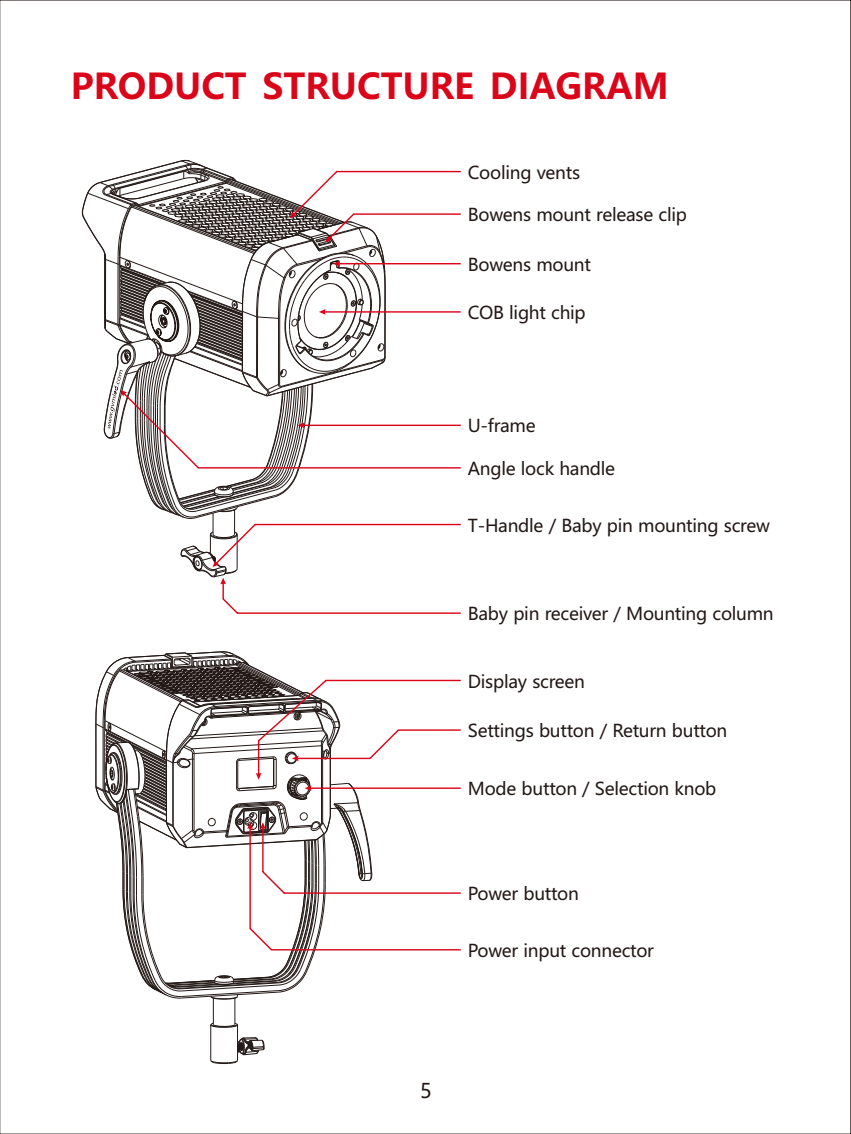
<style>
.page{position:relative;width:851px;height:1134px;background:#fff}
.page>*{position:absolute;margin:0;border:0;box-sizing:border-box;transform-origin:0 0}
.t1{font:700 35px "Microsoft Ya Hei";color:#db051a}
.t2{font:20px "Microsoft Ya Hei";color:#231916}
.t3{font:17.5px "Microsoft Ya Hei";letter-spacing:-.015em;color:#231916}
</style>
<div class="page">
<hr style="left:210px;top:1025px;width:1px;height:35px;background:#231916">
<hr style="left:237px;top:1025px;width:1px;height:35px;background:#231916">
<svg style="left:210px;top:1036px;width:55px;height:28px"></svg>
<svg style="left:82px;top:160px;width:378px;height:454px"></svg>
<svg style="left:95px;top:651px;width:365px;height:377px"></svg>
<h1 class="t1" style="left:71px;top:71px;width:599px">PRODUCT STRUCTURE DIAGRAM</h1>
<p class="t3" style="left:468px;top:164px;width:114px">Cooling vents</p>
<p class="t3" style="left:468px;top:207px;width:221px">Bowens mount release clip</p>
<p class="t3" style="left:468px;top:257px;width:125px">Bowens mount</p>
<p class="t3" style="left:468px;top:305px;width:119px">COB light chip</p>
<p class="t3" style="left:468px;top:418px;width:69px">U-frame</p>
<p class="t3" style="left:468px;top:461px;width:149px">Angle lock handle</p>
<p class="t3" style="left:468px;top:518px;width:303px">T-Handle / Baby pin mounting screw</p>
<p class="t3" style="left:468px;top:606px;width:307px">Baby pin receiver / Mounting column</p>
<p class="t3" style="left:468px;top:673px;width:119px">Display screen</p>
<p class="t3" style="left:468px;top:723px;width:261px">Settings button / Return button</p>
<p class="t3" style="left:468px;top:781px;width:250px">Mode button / Selection knob</p>
<p class="t3" style="left:468px;top:886px;width:113px">Power button</p>
<p class="t3" style="left:468px;top:943px;width:187px">Power input connector</p>
<p class="t2" style="left:420px;top:1082px;width:13px">5</p>
</div>
